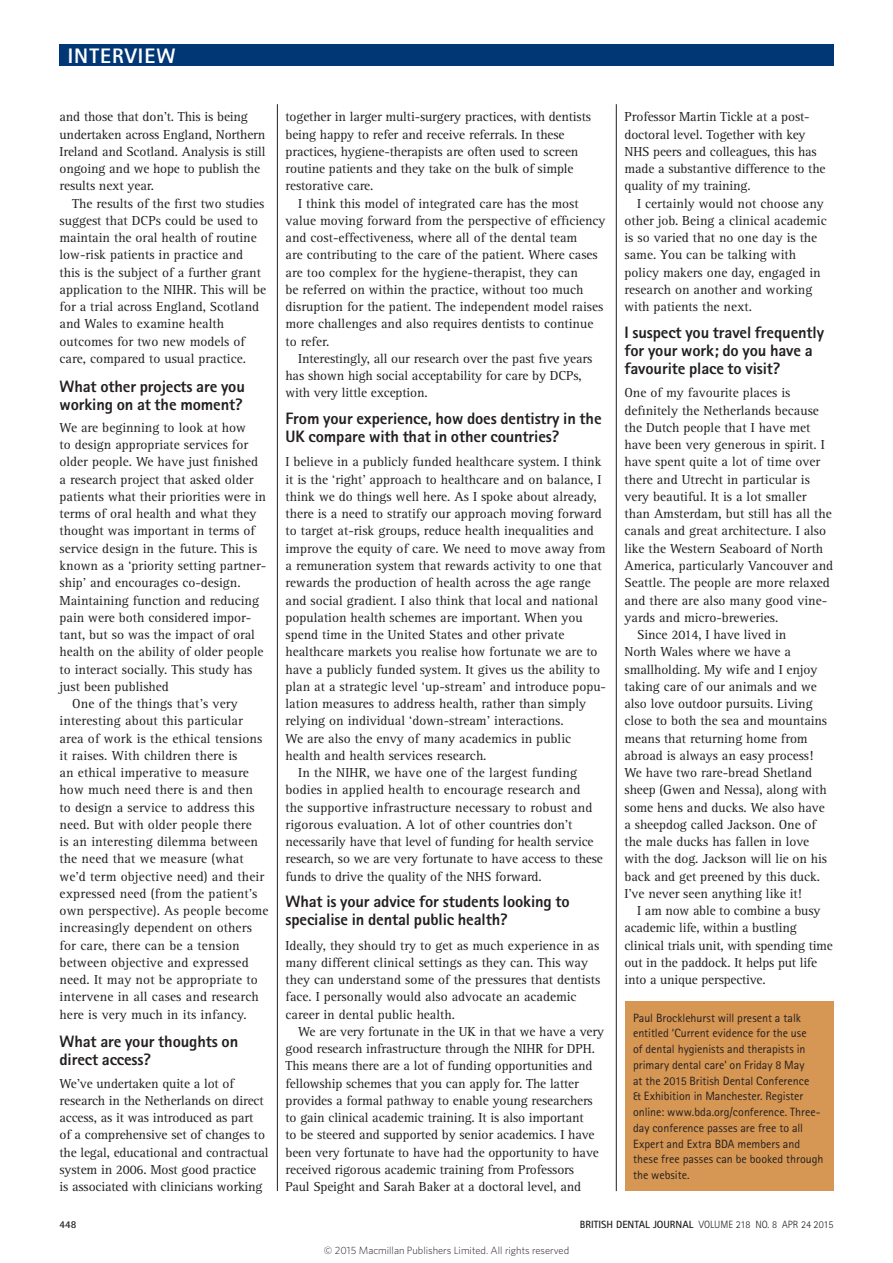
<style>
.page{position:relative;width:893px;height:1263px;background:#fff}
.page>*{position:absolute;margin:0;border:0;box-sizing:border-box;transform-origin:0 0}
.t1{font:800 21px "Rotis Sans Serif Std";letter-spacing:.05em;color:#fff}
._1_BDJ_letters_headi{font:800 16.5px/18px "Rotis Sans Serif Std";letter-spacing:-.01em;color:#231f20}
._1_BDJ_body{font:13.5px/17.2px "Rotis Serif Std";letter-spacing:-.005em;color:#231f20}
.body_fullout{font:13.5px/17.2px "Rotis Serif Std";color:#231f20}
.in_brief{font:12px/15.8px "Rotis Sans Serif Std";color:#231f20}
.t2{font:300 10.5px "Whitney";color:#231f20}
.t3{font:300 10.5px "Rotis Sans Serif Std";color:#231f20}
.t4{font:700 10.5px "Rotis Sans Serif Std";color:#231f20}
.s1{font-weight:700}
</style>
<div class="page">
<div style="left:59px;top:45px;width:774px;height:21px;background:#013775"></div>
<hr style="left:616px;top:104px;width:1px;height:1087px;background:#231f20">
<hr style="left:277px;top:104px;width:1px;height:1087px;background:#231f20">
<div style="left:625px;top:1001px;width:208px;height:190px;background:#d69654"></div>
<p class="t1" style="left:68px;top:42px;width:109px">INTERVIEW</p>
<p class="_1_BDJ_body" style="left:60px;top:109px;width:208px">and those that don’t. This is being undertaken across England, Northern<br>Ireland and Scotland. Analysis is still ongoing and we hope to publish the results next year.</p>
<p class="_1_BDJ_body" style="left:60px;top:195px;width:208px;text-indent:13px">The results of the first two studies suggest that DCPs could be used to maintain the oral health of routine low-risk patients in practice and this is the subject of a further grant application to the NIHR. This will be for a trial across England, Scotland and Wales to examine health outcomes for two new models of care, compared to usual practice.</p>
<p class="_1_BDJ_letters_headi" style="left:60px;top:377px;width:187px">What other projects are you working on at the moment?</p>
<p class="body_fullout" style="left:60px;top:419px;width:208px">We are beginning to look at how<br>to design appropriate services for older people. We have just finished a research project that asked older patients what their priorities were in terms of oral health and what they thought was important in terms of service design in the future. This is known as a ‘priority setting partner&shy;ship' and encourages co-design.<br>Maintaining function and reducing pain were both considered impor&shy;tant, but so was the impact of oral health on the ability of older people to interact socially. This study has just been published</p>
<p class="_1_BDJ_body" style="left:60px;top:695px;width:210px;text-indent:13px">One of the things that’s very interesting about this particular area of work is the ethical tensions it raises. With children there is<br>an ethical imperative to measure how much need there is and then<br>to design a service to address this need. But with older people there<br>is an interesting dilemma between the need that we measure (what we’d term objective need) and their expressed need (from the patient’s own perspective). As people become increasingly dependent on others for care, there can be a tension between objective and expressed need. It may not be appropriate to intervene in all cases and research here is very much in its infancy.</p>
<p class="_1_BDJ_letters_headi" style="left:60px;top:1032px;width:180px">What are your thoughts on direct access?</p>
<p class="_1_BDJ_body" style="left:60px;top:1075px;width:210px">We’ve undertaken quite a lot of research in the Netherlands on direct access, as it was introduced as part<br>of a comprehensive set of changes to the legal, educational and contractual system in 2006. Most good practice is associated with clinicians working</p>
<p class="_1_BDJ_body" style="left:285px;top:109px;width:307px">together in larger multi-surgery practices, with dentists being happy to refer and receive referrals. In these practices, hygiene-therapists are often used to screen routine patients and they take on the bulk of simple restorative care.</p>
<p class="_1_BDJ_body" style="left:285px;top:195px;width:322px;text-indent:13px">I think this model of integrated care has the most value moving forward from the perspective of efficiency and cost-effectiveness, where all of the dental team<br>are contributing to the care of the patient. Where cases are too complex for the hygiene-therapist, they can<br>be referred on within the practice, without too much disruption for the patient. The independent model raises more challenges and also requires dentists to continue to refer.</p>
<p class="_1_BDJ_body" style="left:285px;top:350px;width:308px;text-indent:13px">Interestingly, all our research over the past five years has shown high social acceptability for care by DCPs, with very little exception.</p>
<p class="_1_BDJ_letters_headi" style="left:285px;top:409px;width:318px">From your experience, how does dentistry in the<br>UK compare with that in other countries?</p>
<p class="body_fullout" style="left:285px;top:454px;width:322px">I believe in a publicly funded healthcare system. I think it is the ‘right' approach to healthcare and on balance, I think we do things well here. As I spoke about already, there is a need to stratify our approach moving forward to target at-risk groups, reduce health inequalities and improve the equity of care. We need to move away from a remuneration system that rewards activity to one that rewards the production of health across the age range and social gradient. I also think that local and national population health schemes are important. When you spend time in the United States and other private healthcare markets you realise how fortunate we are to have a publicly funded system. It gives us the ability to plan at a strategic level ‘up-stream' and introduce popu&shy;lation measures to address health, rather than simply relying on individual ‘down-stream' interactions.</p>
<p class="body_fullout" style="left:285px;top:730px;width:287px">We are also the envy of many academics in public health and health services research.</p>
<p class="_1_BDJ_body" style="left:285px;top:764px;width:319px;text-indent:13px">In the NIHR, we have one of the largest funding bodies in applied health to encourage research and<br>the supportive infrastructure necessary to robust and rigorous evaluation. A lot of other countries don’t necessarily have that level of funding for health service research, so we are very fortunate to have access to these funds to drive the quality of the NHS forward.</p>
<p class="_1_BDJ_letters_headi" style="left:285px;top:892px;width:286px">What is your advice for students looking to specialise in dental public health?</p>
<p class="body_fullout" style="left:285px;top:937px;width:316px">Ideally, they should try to get as much experience in as many different clinical settings as they can. This way they can understand some of the pressures that dentists face. I personally would also advocate an academic career in dental public health.</p>
<p class="_1_BDJ_body" style="left:285px;top:1023px;width:320px;text-indent:13px">We are very fortunate in the UK in that we have a very good research infrastructure through the NIHR for DPH.<br>This means there are a lot of funding opportunities and fellowship schemes that you can apply for. The latter provides a formal pathway to enable young researchers to gain clinical academic training. It is also important<br>to be steered and supported by senior academics. I have been very fortunate to have had the opportunity to have received rigorous academic training from Professors<br>Paul Speight and Sarah Baker at a doctoral level, and</p>
<p class="_1_BDJ_body" style="left:624px;top:109px;width:203px">Professor Martin Tickle at a post&shy;doctoral level. Together with key<br>NHS peers and colleagues, this has made a substantive difference to the quality of my training.</p>
<p class="_1_BDJ_body" style="left:624px;top:195px;width:204px;text-indent:13px">I certainly would not choose any other job. Being a clinical academic is so varied that no one day is the same. You can be talking with policy makers one day, engaged in research on another and working with patients the next.</p>
<p class="_1_BDJ_letters_headi" style="left:624px;top:323px;width:201px">I suspect you travel frequently for your work; do you have a favourite place to visit?</p>
<p class="body_fullout" style="left:624px;top:385px;width:210px">One of my favourite places is definitely the Netherlands because the Dutch people that I have met have been very generous in spirit. I have spent quite a lot of time over there and Utrecht in particular is very beautiful. It is a lot smaller than Amsterdam, but still has all the canals and great architecture. I also like the Western Seaboard of North America, particularly Vancouver and Seattle. The people are more relaxed and there are also many good vine&shy;yards and micro-breweries.</p>
<p class="_1_BDJ_body" style="left:624px;top:626px;width:204px;text-indent:13px">Since 2014, I have lived in<br>North Wales where we have a smallholding. My wife and I enjoy taking care of our animals and we also love outdoor pursuits. Living close to both the sea and mountains means that returning home from abroad is always an easy process!<br>We have two rare-bread Shetland sheep (Gwen and Nessa), along with some hens and ducks. We also have a sheepdog called Jackson. One of the male ducks has fallen in love with the dog. Jackson will lie on his back and get preened by this duck.<br>I’ve never seen anything like it!</p>
<p class="_1_BDJ_body" style="left:624px;top:902px;width:210px;text-indent:13px">I am now able to combine a busy academic life, within a bustling clinical trials unit, with spending time out in the paddock. It helps put life into a unique perspective.</p>
<p class="in_brief" style="left:633px;top:1009px;width:192px">Paul Brocklehurst will present a talk entitled ‘Current evidence for the use<br>of dental hygienists and therapists in primary dental care’ on Friday 8 May<br>at the 2015 British Dental Conference<br>&amp; Exhibition in Manchester. Register online: www.bda.org/conference. Three&shy;day conference passes are free to all Expert and Extra BDA members and these free passes can be booked through the website.</p>
<p class="t4" style="left:60px;top:1217px;width:18px">448</p>
<p class="t3" style="left:580px;top:1218px;width:255px"><span class="s1">BRITISH DENTAL JOURNAL</span> VOLUME 218 NO. 8 APR 24 2015</p>
<p class="t2" style="left:324px;top:1243px;width:247px">© 2015 Macmillan Publishers Limited. All rights reserved</p>
</div>
